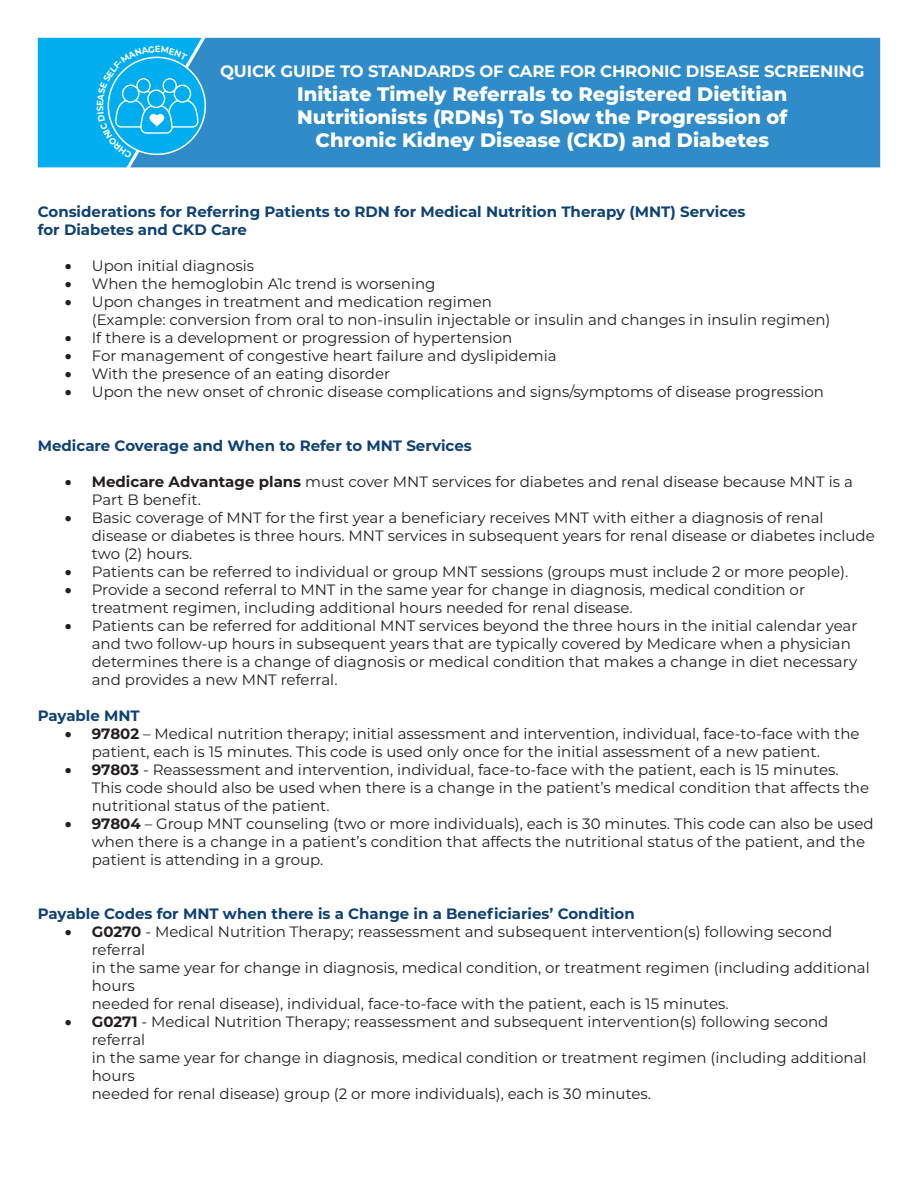
<style>
.page{position:relative;width:918px;height:1188px;background:#fff}
.page>*{position:absolute;margin:0;border:0;box-sizing:border-box;transform-origin:0 0}
.t1{font:800 19.5px/23.4px "Montserrat";color:#fff;text-align:center}
.t2{font:700 16.5px "Montserrat";letter-spacing:-.01em;color:#fff}
.List_Paragraph{font:15px/18px "Montserrat";color:#231f20}
.t3{font:700 15px "Montserrat";color:#0e4174}
.s1{font-weight:700}
</style>
<div class="page">
<div style="left:202px;top:38px;width:678px;height:129px;background:#2f8cc9"></div>
<svg style="left:38px;top:38px;width:164px;height:129px;background:#12b0ed"></svg>
<p class="t2" style="left:220px;top:59px;width:646px">QUICK GUIDE TO STANDARDS OF CARE FOR CHRONIC DISEASE SCREENING</p>
<p class="t1" style="left:297px;top:81px;width:492px">Initiate Timely Referrals to Registered Dietitian<br>Nutritionists (RDNs) To Slow the Progression of<br>Chronic Kidney Disease (CKD) and Diabetes</p>
<p class="t3" style="left:38px;top:201px;width:709px">Considerations for Referring Patients to RDN for Medical Nutrition Therapy (MNT) Services</p>
<p class="t3" style="left:38px;top:219px;width:211px">for Diabetes and CKD Care</p>
<p class="List_Paragraph" style="left:65px;top:256px;width:191px">• Upon initial diagnosis</p>
<p class="List_Paragraph" style="left:65px;top:274px;width:372px">• When the hemoglobin A1c trend is worsening</p>
<p class="List_Paragraph" style="left:65px;top:292px;width:429px">• Upon changes in treatment and medication regimen</p>
<p class="List_Paragraph" style="left:92px;top:310px;width:740px">(Example: conversion from oral to non-insulin injectable or insulin and changes in insulin regimen)</p>
<p class="List_Paragraph" style="left:65px;top:328px;width:449px">• If there is a development or progression of hypertension</p>
<p class="List_Paragraph" style="left:65px;top:346px;width:493px">• For management of congestive heart failure and dyslipidemia</p>
<p class="List_Paragraph" style="left:65px;top:364px;width:327px">• With the presence of an eating disorder</p>
<p class="List_Paragraph" style="left:65px;top:382px;width:761px">• Upon the new onset of chronic disease complications and signs/symptoms of disease progression</p>
<p class="t3" style="left:38px;top:435px;width:435px">Medicare Coverage and When to Refer to MNT Services</p>
<p class="List_Paragraph" style="left:92px;top:472px;width:763px;text-indent:-27px">• <span class="s1">Medicare Advantage plans</span> must cover MNT services for diabetes and renal disease because MNT is a<br>Part B benefit.</p>
<p class="List_Paragraph" style="left:92px;top:508px;width:785px;text-indent:-27px">• Basic coverage of MNT for the first year a beneficiary receives MNT with either a diagnosis of renal disease or diabetes is three hours. MNT services in subsequent years for renal disease or diabetes include two (2) hours.</p>
<p class="List_Paragraph" style="left:65px;top:562px;width:785px">• Patients can be referred to individual or group MNT sessions (groups must include 2 or more people).</p>
<p class="List_Paragraph" style="left:92px;top:580px;width:715px;text-indent:-27px">• Provide a second referral to MNT in the same year for change in diagnosis, medical condition or treatment regimen, including additional hours needed for renal disease.</p>
<p class="List_Paragraph" style="left:92px;top:616px;width:767px;text-indent:-27px">• Patients can be referred for additional MNT services beyond the three hours in the initial calendar year and two follow-up hours in subsequent years that are typically covered by Medicare when a physician determines there is a change of diagnosis or medical condition that makes a change in diet necessary and provides a new MNT referral.</p>
<p class="t3" style="left:38px;top:705px;width:104px">Payable MNT</p>
<p class="List_Paragraph" style="left:92px;top:724px;width:769px;text-indent:-27px">• <span class="s1">97802</span> – Medical nutrition therapy; initial assessment and intervention, individual, face-to-face with the patient, each is 15 minutes. This code is used only once for the initial assessment of a new patient.</p>
<p class="List_Paragraph" style="left:92px;top:760px;width:779px;text-indent:-27px">• <span class="s1">97803</span> - Reassessment and intervention, individual, face-to-face with the patient, each is 15 minutes.<br>This code should also be used when there is a change in the patient’s medical condition that affects the nutritional status of the patient.</p>
<p class="List_Paragraph" style="left:92px;top:814px;width:783px;text-indent:-27px">• <span class="s1">97804</span> – Group MNT counseling (two or more individuals), each is 30 minutes. This code can also be used when there is a change in a patient’s condition that affects the nutritional status of the patient, and the patient is attending in a group.</p>
<p class="t3" style="left:38px;top:903px;width:599px">Payable Codes for MNT when there is a Change in a Beneficiaries’ Condition</p>
<p class="List_Paragraph" style="left:92px;top:922px;width:742px;text-indent:-27px">• <span class="s1">G0270</span> - Medical Nutrition Therapy; reassessment and subsequent intervention(s) following second referral</p>
<p class="List_Paragraph" style="left:92px;top:958px;width:779px">in the same year for change in diagnosis, medical condition, or treatment regimen (including additional hours</p>
<p class="List_Paragraph" style="left:92px;top:994px;width:638px">needed for renal disease), individual, face-to-face with the patient, each is 15 minutes.</p>
<p class="List_Paragraph" style="left:92px;top:1012px;width:738px;text-indent:-27px">• <span class="s1">G0271</span> - Medical Nutrition Therapy; reassessment and subsequent intervention(s) following second referral</p>
<p class="List_Paragraph" style="left:92px;top:1048px;width:776px">in the same year for change in diagnosis, medical condition or treatment regimen (including additional hours</p>
<p class="List_Paragraph" style="left:92px;top:1084px;width:561px">needed for renal disease) group (2 or more individuals), each is 30 minutes.</p>
</div>
